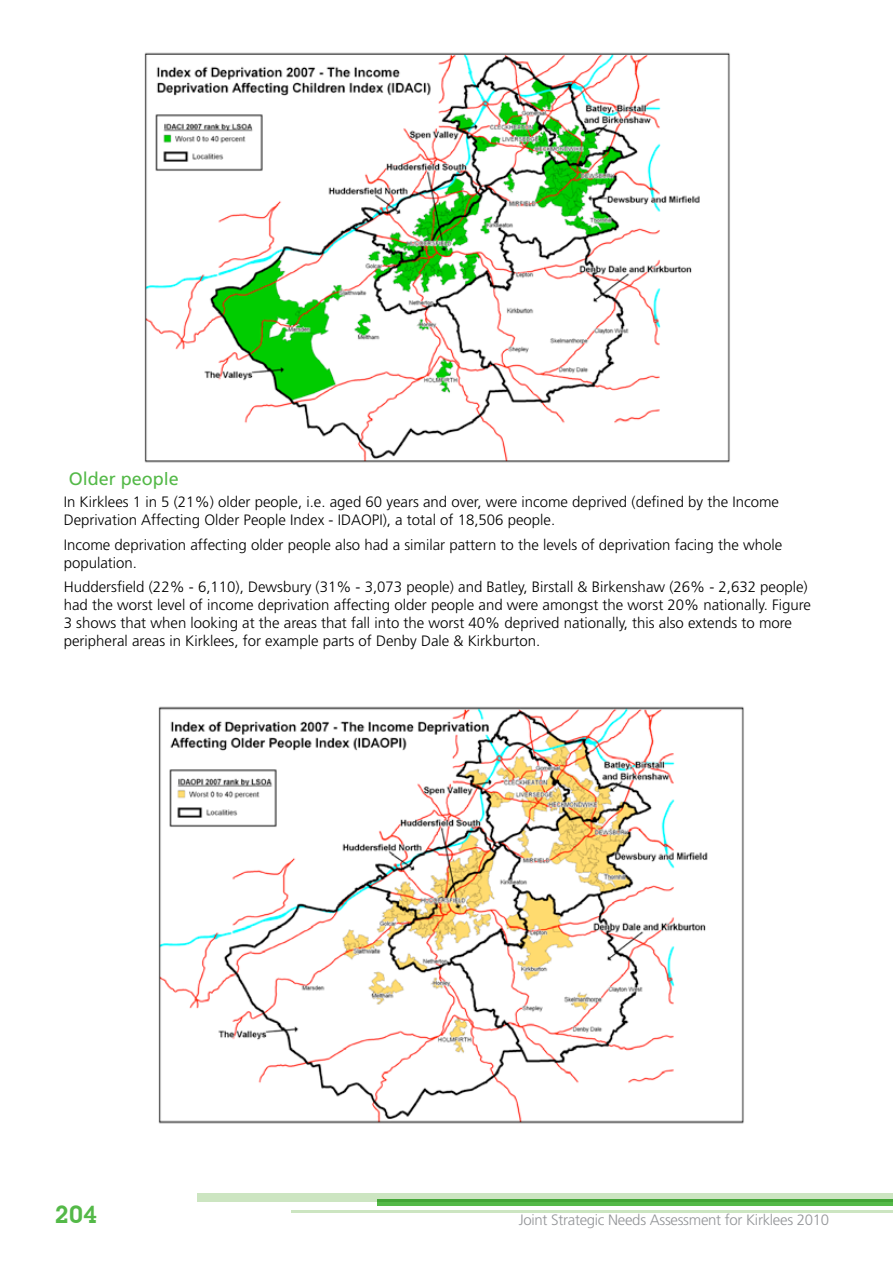
<style>
.page{position:relative;width:893px;height:1263px;background:#fff}
.page>*{position:absolute;margin:0;border:0;box-sizing:border-box;transform-origin:0 0}
.t1{font:600 24px "Lubalin Graph IT Cby BT";color:#54b948}
.t2{font:18px "Frutiger LT";color:#54b948}
.t3{font:300 15px/18px "Frutiger LT";color:#000}
.t4{font:300 15px "Frutiger LT";letter-spacing:-.02em;color:#939598}
</style>
<div class="page">
<div style="left:198px;top:1193px;width:695px;height:9px;background:#cce5c1"></div>
<div style="left:378px;top:1199px;width:515px;height:6px;background:#4baf3f"></div>
<hr style="left:291px;top:1210px;width:602px;height:2px;background:#cce5c1">
<img style="left:144px;top:52px;width:586px;height:411px">
<img style="left:158px;top:706px;width:586px;height:418px">
<p class="t2" style="left:69px;top:468px;width:112px">Older people</p>
<p class="t3" style="left:64px;top:493px;width:717px">In Kirklees 1 in 5 (21%) older people, i.e. aged 60 years and over, were income deprived (defined by the Income<br>Deprivation Affecting Older People Index - IDAOPI), a total of 18,506 people.</p>
<p class="t3" style="left:64px;top:536px;width:720px">Income deprivation affecting older people also had a similar pattern to the levels of deprivation facing the whole population.</p>
<p class="t3" style="left:64px;top:578px;width:749px">Huddersfield (22% - 6,110), Dewsbury (31% - 3,073 people) and Batley, Birstall &amp; Birkenshaw (26% - 2,632 people) had the worst level of income deprivation affecting older people and were amongst the worst 20% nationally. Figure 3 shows that when looking at the areas that fall into the worst 40% deprived nationally, this also extends to more peripheral areas in Kirklees, for example parts of Denby Dale &amp; Kirkburton.</p>
<h1 class="t1" style="left:55px;top:1199px;width:43px">204</h1>
<p class="t4" style="left:519px;top:1211px;width:312px">Joint Strategic Needs Assessment for Kirklees 2010</p>
</div>
